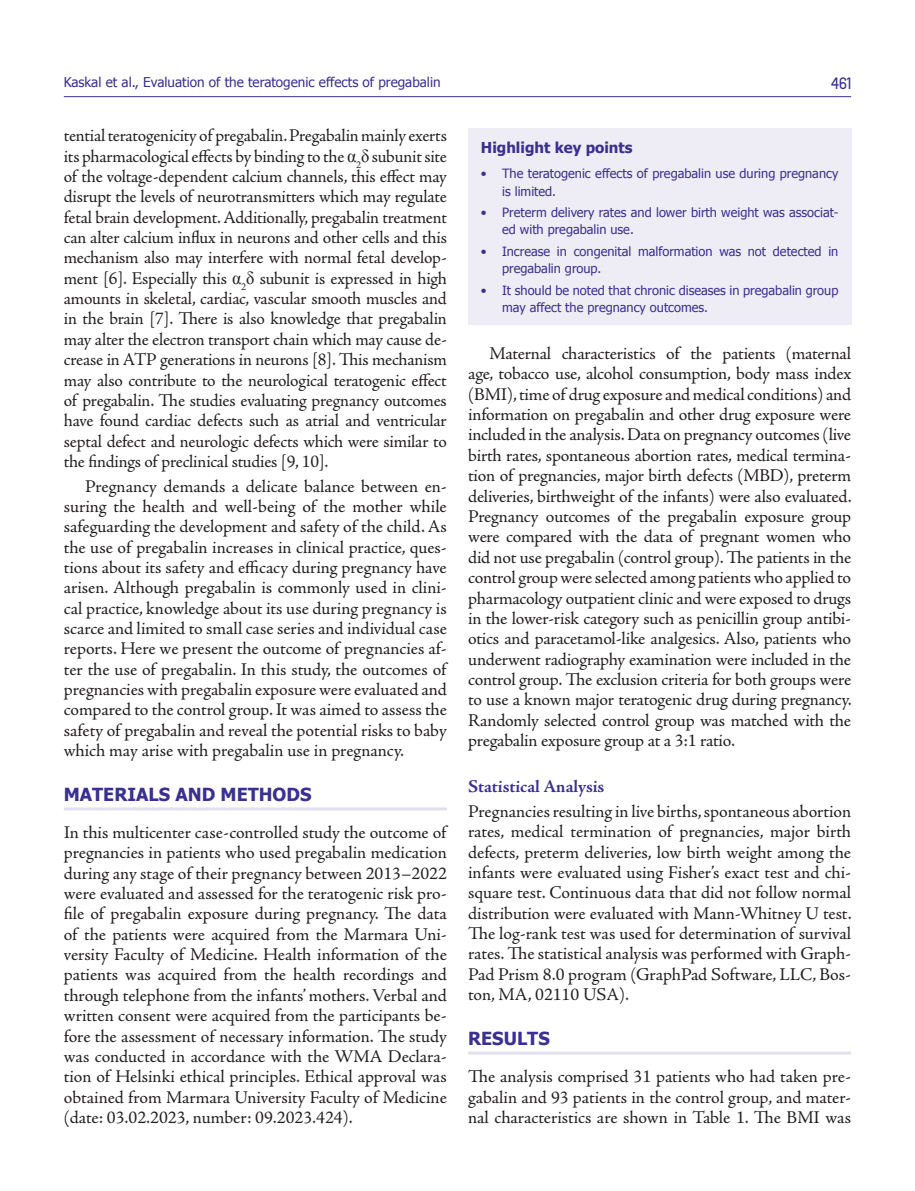
<style>
.page{position:relative;width:915px;height:1191px;background:#fff}
.page>*{position:absolute;margin:0;border:0;box-sizing:border-box;transform-origin:0 0}
._01__Yazı_Metni_NCI{font:18px/20.4px "Adobe Jenson Pro";letter-spacing:-.005em;color:#231f20;text-align:justify}
._06__Yazı_Konu_Basli{font:700 18px "Tahoma";color:#3a3091}
.Ikinci_Arabaslik{font:700 18px "Adobe Jenson Pro";letter-spacing:-.005em;color:#3a3091}
.t1{font:500 16.5px "Circula";color:#3a3091}
._05__Özet_Yazısı_NCI{font:700 15px "Tahoma";color:#3a3091}
.t2{font:13.5px "Tahoma";color:#3a3091}
._05__Özet_Yazısı_NCI-2{font:12.75px/17.2px "Tahoma";color:#3a3091}
.s1{font-family:"Times New Roman"}
</style>
<div class="page">
<hr style="left:64px;top:96px;width:786px;height:1px;background:#3a3091">
<hr style="left:64px;top:807px;width:382px;height:3px;background:#e2e0f0">
<hr style="left:468px;top:1051px;width:382px;height:3px;background:#e2e0f0">
<div style="left:468px;top:128px;width:382px;height:197px;background:#eeedf5"></div>
<p class="t2" style="left:64px;top:73px;width:378px">Kaskal et al., Evaluation of the teratogenic effects of pregabalin</p>
<p class="t1" style="left:831px;top:73px;width:21px">461</p>
<p class="_01__Yazı_Metni_NCI" style="left:64px;top:126px;width:384px">tential teratogenicity of pregabalin. Pregabalin mainly exerts its pharmacological effects by binding to the <span class="s1">α</span><sub>2</sub><span class="s1">δ</span> subunit site of the voltage-dependent calcium channels, this effect may disrupt the levels of neurotransmitters which may regulate fetal brain development. Additionally, pregabalin treatment can alter calcium influx in neurons and other cells and this mechanism also may interfere with normal fetal develop&shy;ment [6]. Especially this <span class="s1">α</span><sub>2</sub><span class="s1">δ</span> subunit is expressed in high amounts in skeletal, cardiac, vascular smooth muscles and in the brain [7]. There is also knowledge that pregabalin may alter the electron transport chain which may cause de&shy;crease in ATP generations in neurons [8]. This mechanism may also contribute to the neurological teratogenic effect of pregabalin. The studies evaluating pregnancy outcomes have found cardiac defects such as atrial and ventricular septal defect and neurologic defects which were similar to the findings of preclinical studies [9, 10].</p>
<p class="_01__Yazı_Metni_NCI" style="left:64px;top:476px;width:384px;text-indent:21px">Pregnancy demands a delicate balance between en&shy;suring the health and well-being of the mother while safeguarding the development and safety of the child. As the use of pregabalin increases in clinical practice, ques&shy;tions about its safety and efficacy during pregnancy have arisen. Although pregabalin is commonly used in clini&shy;cal practice, knowledge about its use during pregnancy is scarce and limited to small case series and individual case reports. Here we present the outcome of pregnancies af&shy;ter the use of pregabalin. In this study, the outcomes of pregnancies with pregabalin exposure were evaluated and compared to the control group. It was aimed to assess the safety of pregabalin and reveal the potential risks to baby which may arise with pregabalin use in pregnancy.</p>
<p class="_06__Yazı_Konu_Basli" style="left:64px;top:781px;width:249px">MATERIALS AND METHODS</p>
<p class="_01__Yazı_Metni_NCI" style="left:64px;top:822px;width:384px">In this multicenter case-controlled study the outcome of pregnancies in patients who used pregabalin medication during any stage of their pregnancy between 2013–2022 were evaluated and assessed for the teratogenic risk pro&shy;file of pregabalin exposure during pregnancy. The data of the patients were acquired from the Marmara Uni&shy;versity Faculty of Medicine. Health information of the patients was acquired from the health recordings and through telephone from the infants’ mothers. Verbal and written consent were acquired from the participants be&shy;fore the assessment of necessary information. The study was conducted in accordance with the WMA Declara&shy;tion of Helsinki ethical principles. Ethical approval was obtained from Marmara University Faculty of Medicine (date: 03.02.2023, number: 09.2023.424).</p>
<p class="_05__Özet_Yazısı_NCI" style="left:480px;top:137px;width:153px">Highlight key points</p>
<p class="_05__Özet_Yazısı_NCI-2" style="left:502px;top:165px;width:337px;text-indent:-21px">• The teratogenic effects of pregabalin use during pregnancy is limited.</p>
<p class="_05__Özet_Yazısı_NCI-2" style="left:502px;top:203px;width:337px;text-indent:-21px">• Preterm delivery rates and lower birth weight was associat&shy;ed with pregabalin use.</p>
<p class="_05__Özet_Yazısı_NCI-2" style="left:502px;top:242px;width:337px;text-indent:-21px">• Increase in congenital malformation was not detected in pregabalin group.</p>
<p class="_05__Özet_Yazısı_NCI-2" style="left:502px;top:281px;width:337px;text-indent:-21px">• It should be noted that chronic diseases in pregabalin group may affect the pregnancy outcomes.</p>
<p class="_01__Yazı_Metni_NCI" style="left:468px;top:343px;width:385px;text-indent:21px">Maternal characteristics of the patients (maternal age, tobacco use, alcohol consumption, body mass index (BMI), time of drug exposure and medical conditions) and information on pregabalin and other drug exposure were included in the analysis. Data on pregnancy outcomes (live birth rates, spontaneous abortion rates, medical termina&shy;tion of pregnancies, major birth defects (MBD), preterm deliveries, birthweight of the infants) were also evaluated.<br>Pregnancy outcomes of the pregabalin exposure group were compared with the data of pregnant women who did not use pregabalin (control group). The patients in the control group were selected among patients who applied to pharmacology outpatient clinic and were exposed to drugs in the lower-risk category such as penicillin group antibi&shy;otics and paracetamol-like analgesics. Also, patients who underwent radiography examination were included in the control group. The exclusion criteria for both groups were to use a known major teratogenic drug during pregnancy.<br>Randomly selected control group was matched with the pregabalin exposure group at a 3:1 ratio.</p>
<p class="Ikinci_Arabaslik" style="left:468px;top:776px;width:138px">Statistical Analysis</p>
<p class="_01__Yazı_Metni_NCI" style="left:468px;top:801px;width:385px">Pregnancies resulting in live births, spontaneous abortion rates, medical termination of pregnancies, major birth defects, preterm deliveries, low birth weight among the infants were evaluated using Fisher’s exact test and chi&shy;square test. Continuous data that did not follow normal distribution were evaluated with Mann-Whitney U test.<br>The log-rank test was used for determination of survival rates. The statistical analysis was performed with Graph-Pad Prism 8.0 program (GraphPad Software, LLC, Bos&shy;ton, MA, 02110 USA).</p>
<p class="_06__Yazı_Konu_Basli" style="left:468px;top:1025px;width:83px">RESULTS</p>
<p class="_01__Yazı_Metni_NCI" style="left:468px;top:1066px;width:384px">The analysis comprised 31 patients who had taken pre&shy;gabalin and 93 patients in the control group, and mater&shy;nal characteristics are shown in Table 1. The BMI was</p>
</div>
